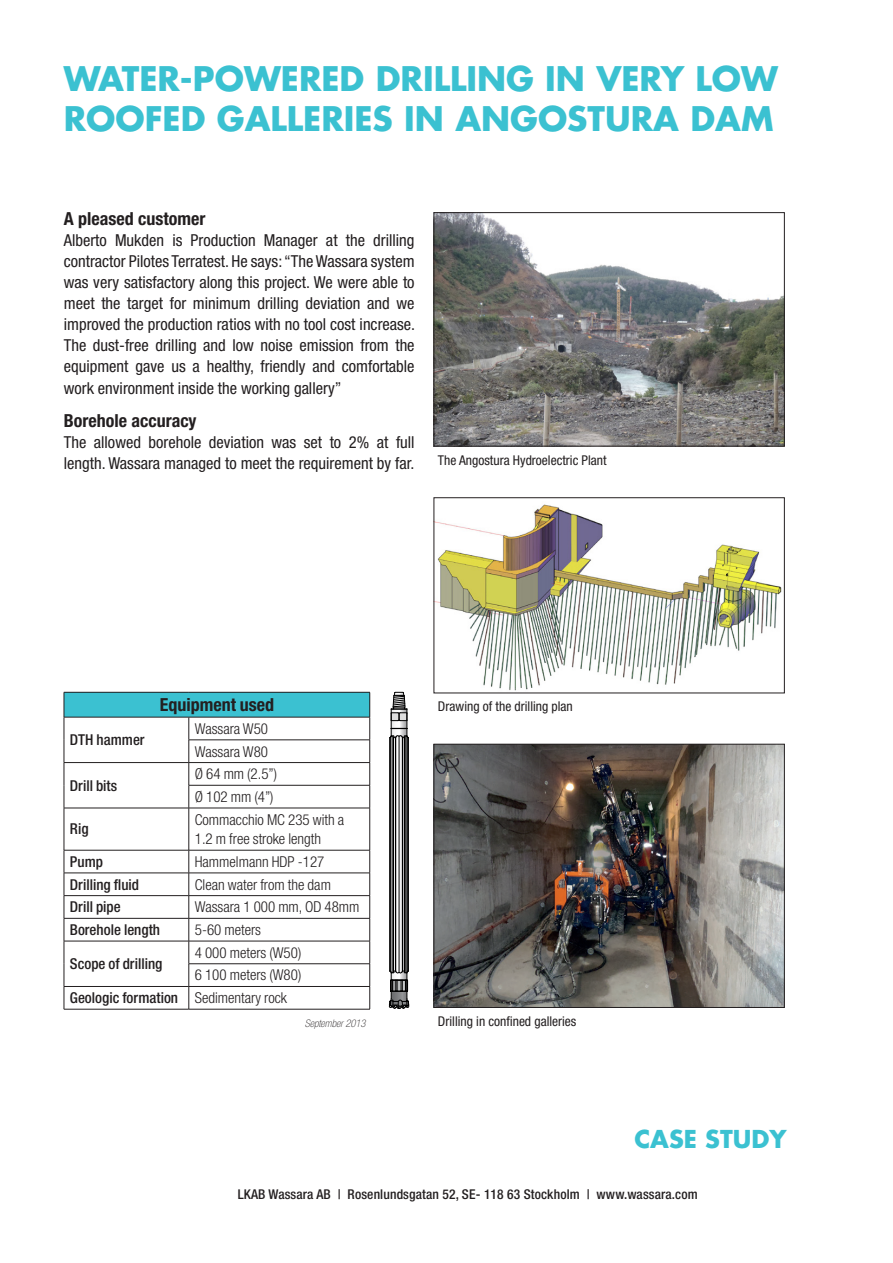
<style>
.page{position:relative;width:893px;height:1263px;background:#fff}
.page>*{position:absolute;margin:0;border:0;box-sizing:border-box;transform-origin:0 0}
.Rubrik_1{font:700 33px/39.6px "Futura Std";color:#3bc1d1}
.Case_study{font:700 24px "Futura Std";color:#3bc1d1}
.Text__rubrik{font:700 condensed 18px "Helvetica Neue LT Std";color:#231f20}
.Ingress{font:700 condensed 18px "Helvetica Neue LT Std";color:#231f20}
.Text{font:condensed 16.5px/21px "Helvetica Neue LT Std";color:#231f20;text-align:justify}
.Tabell_text{font:300 condensed 15px/19.5px "Helvetica Neue LT Std";color:#231f20}
.Tabell_rubrik{font:500 condensed 15px "Helvetica Neue LT Std";color:#231f20}
.Bildtext{font:condensed 13.5px "Helvetica Neue LT Std";color:#231f20}
.t1{font:500 condensed 13.5px "Helvetica Neue LT Std";letter-spacing:.01em;color:#231f20}
.Publishing_date{font:italic 100 condensed 10.5px "Helvetica Neue LT Std";color:#231f20}
</style>
<div class="page">
<img style="left:436px;top:746px;width:346px;height:260px">
<div style="left:434px;top:744px;width:350px;height:264px;border:1px solid #231f20"></div>
<img style="left:436px;top:504px;width:346px;height:187px">
<div style="left:434px;top:497px;width:350px;height:196px;border:1px solid #231f20"></div>
<img style="left:436px;top:214px;width:346px;height:230px">
<div style="left:434px;top:212px;width:350px;height:234px;border:1px solid #231f20"></div>
<div style="left:64px;top:692px;width:306px;height:25px;background:#3bc1d1"></div>
<hr style="left:64px;top:692px;width:125px;height:1px;background:#231f20">
<hr style="left:189px;top:692px;width:181px;height:1px;background:#231f20">
<hr style="left:64px;top:717px;width:125px;height:1px;background:#231f20">
<hr style="left:189px;top:717px;width:181px;height:1px;background:#231f20">
<hr style="left:189px;top:740px;width:181px;height:1px;background:#231f20">
<hr style="left:64px;top:762px;width:125px;height:1px;background:#231f20">
<hr style="left:189px;top:762px;width:181px;height:1px;background:#231f20">
<svg style="left:64px;top:692px;width:1px;height:116px"></svg>
<hr style="left:189px;top:785px;width:181px;height:1px;background:#231f20">
<svg style="left:189px;top:717px;width:1px;height:91px"></svg>
<svg style="left:369px;top:692px;width:1px;height:116px"></svg>
<hr style="left:64px;top:808px;width:125px;height:1px;background:#231f20">
<hr style="left:64px;top:808px;width:1px;height:42px;background:#231f20">
<hr style="left:189px;top:808px;width:181px;height:1px;background:#231f20">
<hr style="left:189px;top:808px;width:1px;height:42px;background:#231f20">
<hr style="left:369px;top:808px;width:1px;height:42px;background:#231f20">
<hr style="left:64px;top:850px;width:125px;height:1px;background:#231f20">
<hr style="left:189px;top:850px;width:181px;height:1px;background:#231f20">
<hr style="left:64px;top:873px;width:125px;height:1px;background:#231f20">
<hr style="left:189px;top:873px;width:181px;height:1px;background:#231f20">
<hr style="left:64px;top:895px;width:125px;height:1px;background:#231f20">
<hr style="left:189px;top:895px;width:181px;height:1px;background:#231f20">
<hr style="left:64px;top:918px;width:125px;height:1px;background:#231f20">
<hr style="left:189px;top:918px;width:181px;height:1px;background:#231f20">
<hr style="left:64px;top:941px;width:125px;height:1px;background:#231f20">
<hr style="left:189px;top:941px;width:181px;height:1px;background:#231f20">
<hr style="left:189px;top:963px;width:181px;height:1px;background:#231f20">
<hr style="left:64px;top:986px;width:125px;height:1px;background:#231f20">
<svg style="left:64px;top:850px;width:1px;height:159px"></svg>
<hr style="left:189px;top:986px;width:181px;height:1px;background:#231f20">
<svg style="left:189px;top:850px;width:1px;height:159px"></svg>
<svg style="left:369px;top:850px;width:1px;height:159px"></svg>
<hr style="left:64px;top:1009px;width:125px;height:1px;background:#231f20">
<hr style="left:189px;top:1009px;width:181px;height:1px;background:#231f20">
<svg style="left:389px;top:692px;width:21px;height:317px"></svg>
<p class="Rubrik_1" style="left:64px;top:58px;width:716px">WATER-POWERED DRILLING IN VERY LOW<br>ROOFED GALLERIES IN ANGOSTURA DAM</p>
<p class="Text__rubrik" style="left:64px;top:208px;width:143px">A pleased customer</p>
<p class="Text" style="left:64px;top:230px;width:353px">Alberto Mukden is Production Manager at the drilling contractor Pilotes Terratest. He says: “The Wassara system was very satisfactory along this project. We were able to meet the target for minimum drilling deviation and we improved the production ratios with no tool cost increase.<br>The dust-free drilling and low noise emission from the equipment gave us a healthy, friendly and comfortable work environment inside the working gallery”</p>
<p class="Text__rubrik" style="left:64px;top:410px;width:134px">Borehole accuracy</p>
<p class="Text" style="left:64px;top:432px;width:352px">The allowed borehole deviation was set to 2% at full length. Wassara managed to meet the requirement by far.</p>
<p class="Bildtext" style="left:438px;top:452px;width:170px">The Angostura Hydroelectric Plant</p>
<p class="Tabell_rubrik" style="left:70px;top:731px;width:76px">DTH hammer</p>
<p class="Tabell_rubrik" style="left:70px;top:776px;width:49px">Drill bits</p>
<p class="Ingress" style="left:160px;top:694px;width:116px">Equipment used</p>
<p class="Tabell_text" style="left:195px;top:719px;width:75px">Wassara W50</p>
<p class="Tabell_text" style="left:195px;top:741px;width:75px">Wassara W80</p>
<p class="Tabell_text" style="left:195px;top:764px;width:84px">Ø 64 mm (2.5”)</p>
<p class="Tabell_text" style="left:195px;top:787px;width:80px">Ø 102 mm (4”)</p>
<p class="Tabell_rubrik" style="left:70px;top:820px;width:20px">Rig</p>
<p class="Tabell_text" style="left:195px;top:809px;width:151px">Commacchio MC 235 with a<br>1.2 m free stroke length</p>
<p class="Tabell_rubrik" style="left:70px;top:853px;width:35px">Pump</p>
<p class="Tabell_text" style="left:195px;top:852px;width:131px">Hammelmann HDP -127</p>
<p class="Tabell_rubrik" style="left:70px;top:875px;width:71px">Drilling fluid</p>
<p class="Tabell_text" style="left:195px;top:874px;width:138px">Clean water from the dam</p>
<p class="Tabell_rubrik" style="left:70px;top:898px;width:52px">Drill pipe</p>
<p class="Tabell_text" style="left:195px;top:897px;width:166px">Wassara 1 000 mm, OD 48mm</p>
<p class="Tabell_rubrik" style="left:70px;top:921px;width:92px">Borehole length</p>
<p class="Tabell_text" style="left:195px;top:920px;width:68px">5-60 meters</p>
<p class="Tabell_rubrik" style="left:70px;top:955px;width:94px">Scope of drilling</p>
<p class="Tabell_text" style="left:195px;top:942px;width:108px">4 000 meters (W50)</p>
<p class="Tabell_text" style="left:195px;top:965px;width:108px">6 100 meters (W80)</p>
<p class="Tabell_rubrik" style="left:70px;top:989px;width:110px">Geologic formation</p>
<p class="Tabell_text" style="left:195px;top:988px;width:94px">Sedimentary rock</p>
<p class="Publishing_date" style="left:305px;top:1017px;width:62px">September 2013</p>
<p class="Bildtext" style="left:438px;top:699px;width:136px">Drawing of the drilling plan</p>
<p class="Bildtext" style="left:438px;top:1013px;width:140px">Drilling in confined galleries</p>
<p class="Case_study" style="left:634px;top:1123px;width:154px">CASE STUDY</p>
<p class="t1" style="left:238px;top:1186px;width:461px">LKAB Wassara AB | Rosenlundsgatan 52, SE- 118 63 Stockholm | www.wassara.com</p>
</div>
